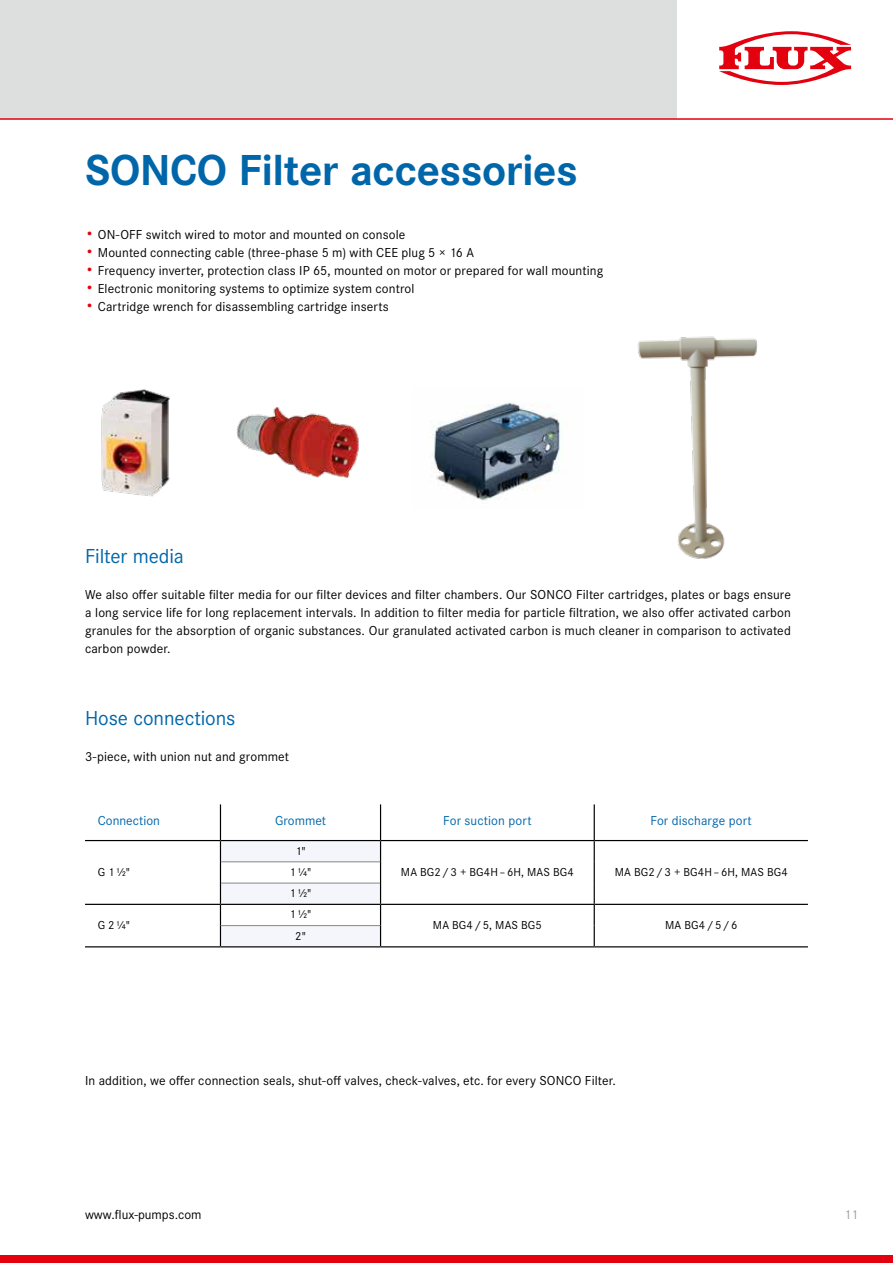
<style>
.page{position:relative;width:893px;height:1263px;background:#fff}
.page>*{position:absolute;margin:0;border:0;box-sizing:border-box;transform-origin:0 0}
.t1{font:700 45px "Corporate S";letter-spacing:-.01em;color:#06a}
.t2{font:21px "Corporate S";letter-spacing:-.005em;color:#06a}
.t3{font:13.5px/18px "Corporate S";letter-spacing:.01em;color:#000;text-align:justify}
.t4{font:13.5px "Corporate S";letter-spacing:.005em;color:#06a}
.t5{font:13.5px "Corporate S";color:#9c9d9d}
.t6{font:12px/21px "Corporate S";letter-spacing:.015em;color:#000;text-align:center}
.s1{color:#e3000f}
</style>
<div class="page">
<div style="left:0;top:0;width:677px;height:119px;background:#dddede"></div>
<div style="left:0;top:1255px;width:893px;height:8px;background:#e3000f"></div>
<svg style="left:719px;top:31px;width:132px;height:54px"></svg>
<hr style="left:0;top:118px;width:893px;height:2px;background:#e3000f">
<hr style="left:220px;top:804px;width:1px;height:36px;background:#000">
<svg style="left:220px;top:841px;width:161px;height:105px"></svg>
<svg style="left:594px;top:841px;width:1px;height:105px"></svg>
<hr style="left:380px;top:804px;width:1px;height:36px;background:#000">
<hr style="left:594px;top:804px;width:1px;height:36px;background:#000">
<hr style="left:85px;top:904px;width:135px;height:1px;background:#000">
<hr style="left:85px;top:946px;width:135px;height:1px;background:#000">
<hr style="left:381px;top:904px;width:213px;height:1px;background:#000">
<hr style="left:594px;top:904px;width:214px;height:1px;background:#000">
<hr style="left:381px;top:946px;width:213px;height:1px;background:#000">
<hr style="left:594px;top:946px;width:214px;height:1px;background:#000">
<hr style="left:220px;top:904px;width:161px;height:1px;background:#000">
<hr style="left:220px;top:946px;width:161px;height:1px;background:#000">
<hr style="left:221px;top:861px;width:159px;height:1px;background:#878786">
<hr style="left:221px;top:883px;width:159px;height:1px;background:#878786">
<hr style="left:221px;top:925px;width:159px;height:1px;background:#878786">
<hr style="left:85px;top:840px;width:135px;height:1px;background:#000">
<hr style="left:220px;top:840px;width:161px;height:1px;background:#000">
<hr style="left:381px;top:840px;width:213px;height:1px;background:#000">
<hr style="left:594px;top:840px;width:214px;height:1px;background:#000">
<img style="left:101px;top:389px;width:69px;height:108px">
<img style="left:431px;top:403px;width:136px;height:98px">
<img style="left:237px;top:407px;width:122px;height:71px">
<img style="left:637px;top:336px;width:121px;height:223px">
<h1 class="t1" style="left:85px;top:144px;width:494px">SONCO Filter accessories</h1>
<p class="t3" style="left:85px;top:225px;width:322px"><span class="s1">•</span> ON-OFF switch wired to motor and mounted on console</p>
<p class="t3" style="left:85px;top:243px;width:391px"><span class="s1">•</span> Mounted connecting cable (three-phase 5 m) with CEE plug 5 × 16 A</p>
<p class="t3" style="left:85px;top:261px;width:520px"><span class="s1">•</span> Frequency inverter, protection class IP 65, mounted on motor or prepared for wall mounting</p>
<p class="t3" style="left:85px;top:279px;width:331px"><span class="s1">•</span> Electronic monitoring systems to optimize system control</p>
<p class="t3" style="left:85px;top:297px;width:305px"><span class="s1">•</span> Cartridge wrench for disassembling cartridge inserts</p>
<h2 class="t2" style="left:85px;top:544px;width:100px">Filter media</h2>
<p class="t3" style="left:85px;top:585px;width:707px">We also offer suitable filter media for our filter devices and filter chambers. Our SONCO Filter cartridges, plates or bags ensure a long service life for long replacement intervals. In addition to filter media for particle filtration, we also offer activated carbon granules for the absorption of organic substances. Our granulated activated carbon is much cleaner in comparison to activated carbon powder.</p>
<h2 class="t2" style="left:85px;top:706px;width:152px">Hose connections</h2>
<p class="t3" style="left:85px;top:747px;width:206px">3-piece, with union nut and grommet</p>
<p class="t4" style="left:98px;top:813px;width:64px">Connection</p>
<p class="t4" style="left:275px;top:813px;width:52px">Grommet</p>
<p class="t4" style="left:443px;top:813px;width:90px">For suction port</p>
<p class="t4" style="left:650px;top:813px;width:103px">For discharge port</p>
<p class="t6" style="left:98px;top:861px;width:34px">G 1½"</p>
<p class="t6" style="left:98px;top:915px;width:34px">G 2¼"</p>
<p class="t6" style="left:290px;top:840px;width:23px">1"<br>1¼"</p>
<p class="t6" style="left:290px;top:882px;width:23px">1½"</p>
<p class="t6" style="left:290px;top:904px;width:23px">1½"</p>
<p class="t6" style="left:295px;top:925px;width:12px">2"</p>
<p class="t6" style="left:401px;top:861px;width:175px">MA BG2/3 + BG4H–6H, MAS BG4</p>
<p class="t6" style="left:615px;top:861px;width:175px">MA BG2/3 + BG4H–6H, MAS BG4</p>
<p class="t6" style="left:433px;top:915px;width:111px">MA BG4/5, MAS BG5</p>
<p class="t6" style="left:665px;top:915px;width:74px">MA BG4/5/6</p>
<p class="t3" style="left:85px;top:1071px;width:532px">In addition, we offer connection seals, shut-off valves, check-valves, etc. for every SONCO Filter.</p>
<p class="t3" style="left:85px;top:1205px;width:118px">www.flux-pumps.com</p>
<p class="t5" style="left:844px;top:1206px;width:16px">11</p>
</div>
